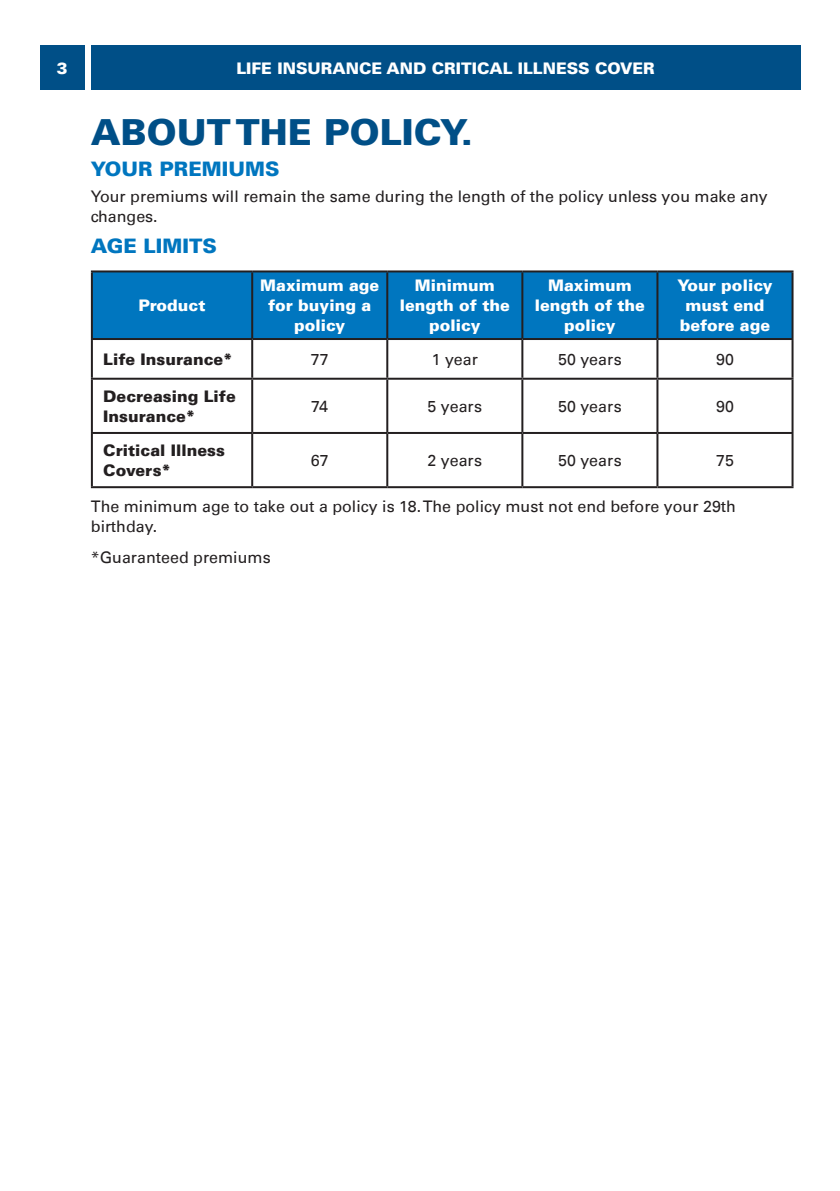
<style>
.page{position:relative;width:840px;height:1191px;background:#fff}
.page>*{position:absolute;margin:0;border:0;box-sizing:border-box;transform-origin:0 0}
.Header_1{font:900 36px "Univers LT";color:#004f87}
.Body_text_-_5mm_indent_bullets{font:900 20px "Univers LT";color:#0076bf}
.Body_text{font:16px/20px "Univers LT";color:#231f20}
.t1{font:900 16px/20px "Univers LT";color:#fff;text-align:center}
.t2{font:900 16px/20px "Univers LT";color:#231f20}
</style>
<div class="page">
<div style="left:91px;top:45px;width:708px;height:45px;background:#004f87"></div>
<div style="left:40px;top:45px;width:44px;height:45px;background:#004f87"></div>
<div style="left:93px;top:272px;width:698px;height:66px;background:#0076bf"></div>
<hr style="left:91px;top:270px;width:161px;height:2px;background:#231f20">
<hr style="left:91px;top:272px;width:2px;height:66px;background:#231f20">
<hr style="left:252px;top:270px;width:135px;height:2px;background:#231f20">
<hr style="left:251px;top:272px;width:2px;height:66px;background:#231f20">
<hr style="left:387px;top:270px;width:135px;height:2px;background:#231f20">
<hr style="left:386px;top:272px;width:2px;height:66px;background:#231f20">
<hr style="left:522px;top:270px;width:135px;height:2px;background:#231f20">
<hr style="left:521px;top:272px;width:2px;height:66px;background:#231f20">
<hr style="left:657px;top:270px;width:136px;height:2px;background:#231f20">
<hr style="left:656px;top:272px;width:2px;height:66px;background:#231f20">
<hr style="left:791px;top:272px;width:2px;height:66px;background:#231f20">
<hr style="left:91px;top:338px;width:161px;height:2px;background:#231f20">
<hr style="left:91px;top:340px;width:2px;height:38px;background:#231f20">
<hr style="left:252px;top:338px;width:135px;height:2px;background:#231f20">
<hr style="left:251px;top:340px;width:2px;height:38px;background:#231f20">
<hr style="left:387px;top:338px;width:135px;height:2px;background:#231f20">
<hr style="left:386px;top:340px;width:2px;height:38px;background:#231f20">
<hr style="left:522px;top:338px;width:135px;height:2px;background:#231f20">
<hr style="left:521px;top:340px;width:2px;height:38px;background:#231f20">
<hr style="left:657px;top:338px;width:136px;height:2px;background:#231f20">
<hr style="left:656px;top:340px;width:2px;height:38px;background:#231f20">
<hr style="left:791px;top:340px;width:2px;height:38px;background:#231f20">
<hr style="left:91px;top:378px;width:161px;height:2px;background:#231f20">
<hr style="left:91px;top:380px;width:2px;height:52px;background:#231f20">
<hr style="left:252px;top:378px;width:135px;height:2px;background:#231f20">
<hr style="left:251px;top:380px;width:2px;height:52px;background:#231f20">
<hr style="left:387px;top:378px;width:135px;height:2px;background:#231f20">
<hr style="left:386px;top:380px;width:2px;height:52px;background:#231f20">
<hr style="left:522px;top:378px;width:135px;height:2px;background:#231f20">
<hr style="left:521px;top:380px;width:2px;height:52px;background:#231f20">
<hr style="left:657px;top:378px;width:136px;height:2px;background:#231f20">
<hr style="left:656px;top:380px;width:2px;height:52px;background:#231f20">
<hr style="left:791px;top:380px;width:2px;height:52px;background:#231f20">
<hr style="left:91px;top:432px;width:161px;height:2px;background:#231f20">
<hr style="left:91px;top:434px;width:2px;height:52px;background:#231f20">
<hr style="left:252px;top:432px;width:135px;height:2px;background:#231f20">
<hr style="left:251px;top:434px;width:2px;height:52px;background:#231f20">
<hr style="left:387px;top:432px;width:135px;height:2px;background:#231f20">
<hr style="left:386px;top:434px;width:2px;height:52px;background:#231f20">
<hr style="left:522px;top:432px;width:135px;height:2px;background:#231f20">
<hr style="left:521px;top:434px;width:2px;height:52px;background:#231f20">
<hr style="left:657px;top:432px;width:136px;height:2px;background:#231f20">
<hr style="left:656px;top:434px;width:2px;height:52px;background:#231f20">
<hr style="left:791px;top:434px;width:2px;height:52px;background:#231f20">
<hr style="left:91px;top:486px;width:161px;height:2px;background:#231f20">
<hr style="left:252px;top:486px;width:135px;height:2px;background:#231f20">
<hr style="left:387px;top:486px;width:135px;height:2px;background:#231f20">
<hr style="left:522px;top:486px;width:135px;height:2px;background:#231f20">
<hr style="left:657px;top:486px;width:136px;height:2px;background:#231f20">
<p class="t1" style="left:57px;top:58px;width:12px">3</p>
<p class="t1" style="left:236px;top:58px;width:419px">LIFE INSURANCE AND CRITICAL ILLNESS COVER</p>
<p class="Header_1" style="left:91px;top:110px;width:383px">ABOUT THE POLICY.</p>
<p class="Body_text_-_5mm_indent_bullets" style="left:91px;top:157px;width:190px">YOUR PREMIUMS</p>
<p class="Body_text" style="left:91px;top:186px;width:677px">Your premiums will remain the same during the length of the policy unless you make any changes.</p>
<p class="Body_text_-_5mm_indent_bullets" style="left:91px;top:234px;width:127px">AGE LIMITS</p>
<p class="t1" style="left:138px;top:295px;width:68px">Product</p>
<p class="t1" style="left:260px;top:275px;width:120px">Maximum age for buying a policy</p>
<p class="t1" style="left:399px;top:275px;width:112px">Minimum length of the policy</p>
<p class="t1" style="left:534px;top:275px;width:112px">Maximum length of the policy</p>
<p class="t1" style="left:677px;top:275px;width:97px">Your policy must end before age</p>
<p class="t2" style="left:103px;top:349px;width:130px">Life Insurance*</p>
<p class="Body_text" style="left:311px;top:349px;width:19px">77</p>
<p class="Body_text" style="left:431px;top:349px;width:48px">1 year</p>
<p class="Body_text" style="left:558px;top:349px;width:65px">50 years</p>
<p class="Body_text" style="left:715px;top:349px;width:19px">90</p>
<p class="t2" style="left:103px;top:386px;width:134px">Decreasing Life<br>Insurance*</p>
<p class="Body_text" style="left:311px;top:396px;width:18px">74</p>
<p class="Body_text" style="left:427px;top:396px;width:56px">5 years</p>
<p class="Body_text" style="left:558px;top:396px;width:65px">50 years</p>
<p class="Body_text" style="left:715px;top:396px;width:19px">90</p>
<p class="t2" style="left:103px;top:440px;width:123px">Critical Illness<br>Covers*</p>
<p class="Body_text" style="left:311px;top:450px;width:19px">67</p>
<p class="Body_text" style="left:427px;top:450px;width:56px">2 years</p>
<p class="Body_text" style="left:558px;top:450px;width:65px">50 years</p>
<p class="Body_text" style="left:715px;top:450px;width:19px">75</p>
<p class="Body_text" style="left:91px;top:496px;width:646px">The minimum age to take out a policy is 18. The policy must not end before your 29th birthday.</p>
<p class="Body_text" style="left:91px;top:547px;width:181px">*Guaranteed premiums</p>
</div>
